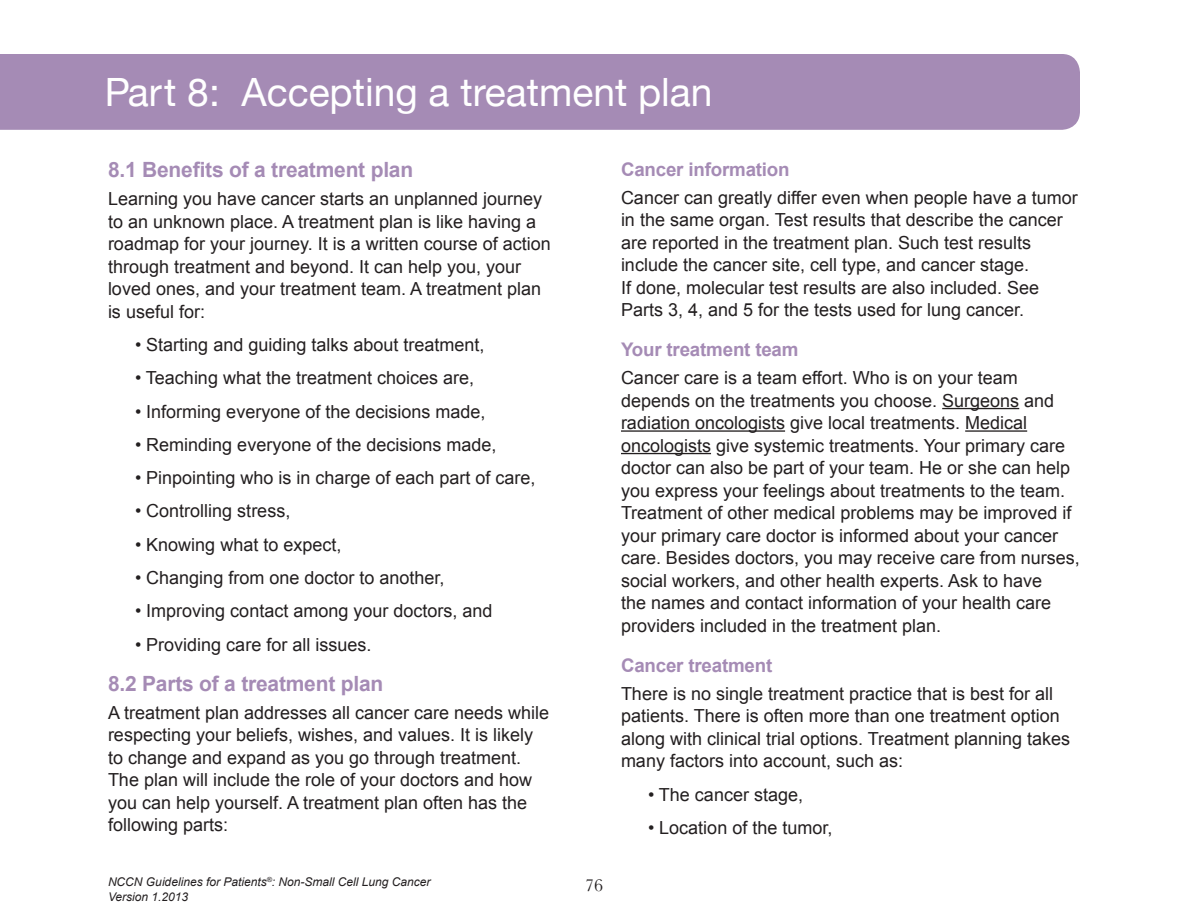
<style>
.page{position:relative;width:1188px;height:918px;background:#fff}
.page>*{position:absolute;margin:0;border:0;box-sizing:border-box;transform-origin:0 0}
.t1{font:39px "Helvetica Neue";color:#fff}
.t2{font:700 21px "Arial";letter-spacing:-.01em;color:#a58bb5}
.t3{font:700 18.75px "Arial";letter-spacing:-.01em;color:#a58bb5}
.t4{font:18px/22.5px "Arial";color:#231f20}
.t5{font:18px "Baskerville";color:#231f20}
.t6{font:italic 12px "Arial";color:#231f20}
</style>
<div class="page">
<div style="left:0;top:54px;width:1080px;height:76px;background:#a58bb5"></div>
<hr style="left:942px;top:408px;width:77px;height:1px;background:#231f20">
<hr style="left:621px;top:430px;width:164px;height:2px;background:#231f20">
<hr style="left:965px;top:430px;width:62px;height:2px;background:#231f20">
<hr style="left:621px;top:453px;width:90px;height:1px;background:#231f20">
<h1 class="t1" style="left:105px;top:59px;width:609px">Part 8: Accepting a treatment plan</h1>
<p class="t2" style="left:108px;top:156px;width:307px">8.1 Benefits of a treatment plan</p>
<p class="t4" style="left:108px;top:188px;width:444px">Learning you have cancer starts an unplanned journey to an unknown place. A treatment plan is like having a roadmap for your journey. It is a written course of action through treatment and beyond. It can help you, your loved ones, and your treatment team. A treatment plan is useful for:</p>
<p class="t4" style="left:135px;top:334px;width:351px">• Starting and guiding talks about treatment,</p>
<p class="t4" style="left:135px;top:367px;width:341px">• Teaching what the treatment choices are,</p>
<p class="t4" style="left:135px;top:400px;width:352px">• Informing everyone of the decisions made,</p>
<p class="t4" style="left:135px;top:434px;width:363px">• Reminding everyone of the decisions made,</p>
<p class="t4" style="left:135px;top:467px;width:402px">• Pinpointing who is in charge of each part of care,</p>
<p class="t4" style="left:135px;top:500px;width:157px">• Controlling stress,</p>
<p class="t4" style="left:135px;top:533px;width:208px">• Knowing what to expect,</p>
<p class="t4" style="left:135px;top:567px;width:311px">• Changing from one doctor to another,</p>
<p class="t4" style="left:135px;top:600px;width:359px">• Improving contact among your doctors, and</p>
<p class="t4" style="left:135px;top:633px;width:238px">• Providing care for all issues.</p>
<p class="t2" style="left:108px;top:670px;width:277px">8.2 Parts of a treatment plan</p>
<p class="t4" style="left:108px;top:701px;width:443px">A treatment plan addresses all cancer care needs while respecting your beliefs, wishes, and values. It is likely to change and expand as you go through treatment.<br>The plan will include the role of your doctors and how you can help yourself. A treatment plan often has the following parts:</p>
<p class="t6" style="left:108px;top:874px;width:324px">NCCN Guidelines for Patients<sup>®</sup>: Non-Small Cell Lung Cancer</p>
<p class="t5" style="left:585px;top:874px;width:19px">76</p>
<p class="t6" style="left:108px;top:889px;width:82px">Version 1.2013</p>
<p class="t3" style="left:621px;top:157px;width:170px">Cancer information</p>
<p class="t4" style="left:621px;top:186px;width:458px">Cancer can greatly differ even when people have a tumor in the same organ. Test results that describe the cancer are reported in the treatment plan. Such test results include the cancer site, cell type, and cancer stage.<br>If done, molecular test results are also included. See Parts 3, 4, and 5 for the tests used for lung cancer.</p>
<p class="t3" style="left:621px;top:337px;width:179px">Your treatment team</p>
<p class="t4" style="left:621px;top:367px;width:460px">Cancer care is a team effort. Who is on your team depends on the treatments you choose. Surgeons and radiation oncologists give local treatments. Medical oncologists give systemic treatments. Your primary care doctor can also be part of your team. He or she can help you express your feelings about treatments to the team.<br>Treatment of other medical problems may be improved if your primary care doctor is informed about your cancer care. Besides doctors, you may receive care from nurses, social workers, and other health experts. Ask to have<br>the names and contact information of your health care providers included in the treatment plan.</p>
<p class="t3" style="left:621px;top:653px;width:153px">Cancer treatment</p>
<p class="t4" style="left:621px;top:682px;width:451px">There is no single treatment practice that is best for all patients. There is often more than one treatment option along with clinical trial options. Treatment planning takes many factors into account, such as:</p>
<p class="t4" style="left:648px;top:783px;width:157px">• The cancer stage,</p>
<p class="t4" style="left:648px;top:816px;width:186px">• Location of the tumor,</p>
</div>
